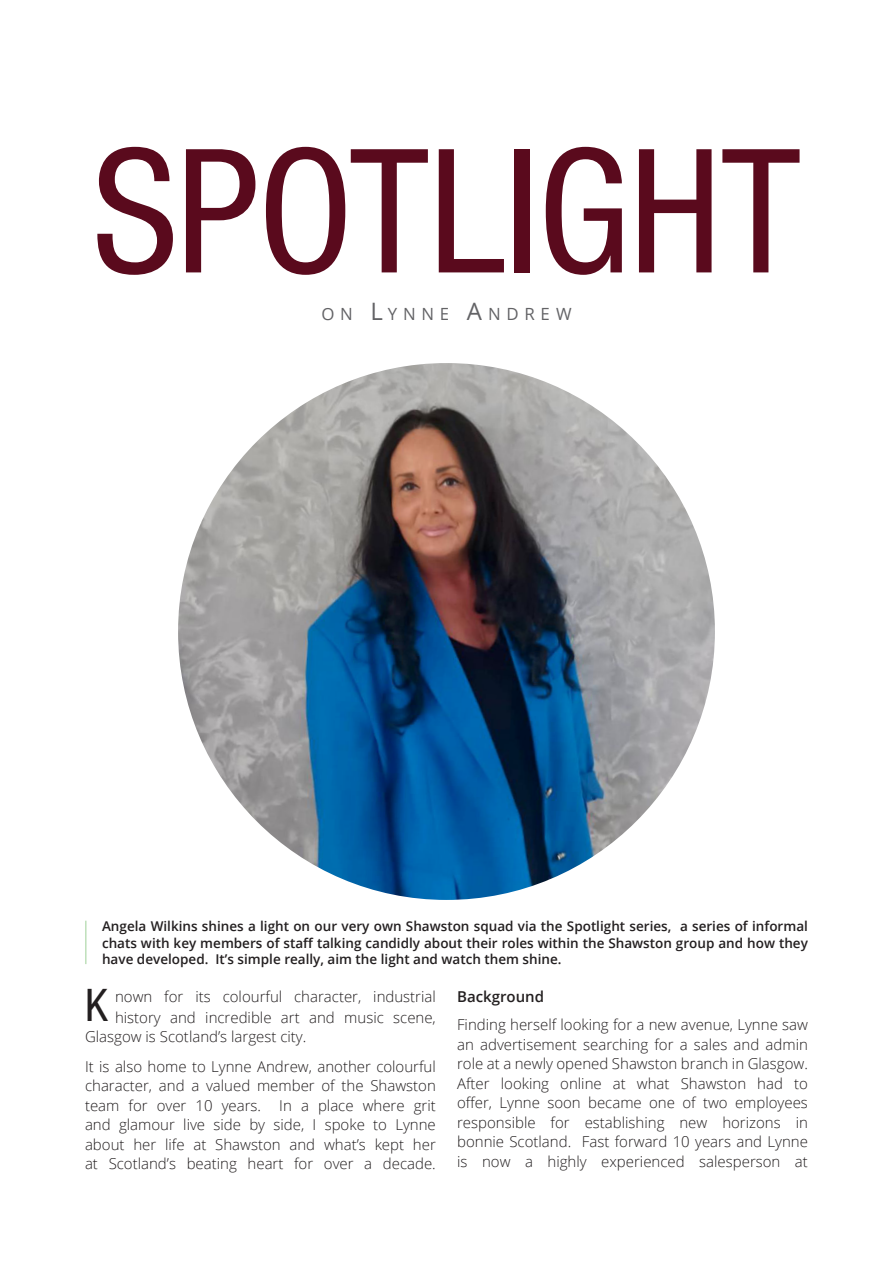
<style>
.page{position:relative;width:893px;height:1263px;background:#fff}
.page>*{position:absolute;margin:0;border:0;box-sizing:border-box;transform-origin:0 0}
.Title_06_Center{font:condensed 172.5px "Helvetica Neue LT Std";letter-spacing:-.005em;color:#5a0a1d}
.t1{font:condensed 45px "Helvetica Neue LT Std";color:#231f20}
.Title_04_Subtitle_Ce{font:16.8px "Open Sans";letter-spacing:.335em;color:#636366}
.Body_Text{font:300 15px/19.5px "Open Sans";color:#231f20;text-align:justify}
.Body_Text-2{font:600 15px "Open Sans";color:#231f20}
.Data_02{font:600 13.5px/16.5px "Open Sans";color:#231f20;text-align:justify}
.s1{font-size:24px}
</style>
<div class="page">
<img style="left:178px;top:363px;width:537px;height:537px;border-radius:268px">
<hr style="left:85px;top:921px;width:2px;height:43px;background:#bfe0bb">
<p class="Title_06_Center" style="left:92px;top:112px;width:710px">SPOTLIGHT</p>
<p class="Title_04_Subtitle_Ce" style="left:321px;top:302px;width:252px">ON <span class="s1">L</span>YNNE <span class="s1">A</span>NDREW</p>
<p class="Data_02" style="left:102px;top:917px;width:707px">Angela Wilkins shines a light on our very own Shawston squad via the Spotlight series, a series of informal chats with key members of staff talking candidly about their roles within the Shawston group and how they have developed. It’s simple really, aim the light and watch them shine.</p>
<p class="t1" style="left:85px;top:979px;width:24px">K</p>
<p class="Body_Text" style="left:115px;top:987px;width:322px">nown for its colourful character, industrial</p>
<p class="Body_Text" style="left:85px;top:1007px;width:352px;text-indent:30px">history and incredible art and music scene,<br>Glasgow is Scotland’s largest city.</p>
<p class="Body_Text" style="left:85px;top:1056px;width:352px">It is also home to Lynne Andrew, another colourful character, and a valued member of the Shawston team for over 10 years. In a place where grit and glamour live side by side, I spoke to Lynne about her life at Shawston and what’s kept her at Scotland’s beating heart for over a decade.</p>
<p class="Body_Text-2" style="left:457px;top:986px;width:88px">Background</p>
<p class="Body_Text" style="left:457px;top:1015px;width:352px">Finding herself looking for a new avenue, Lynne saw an advertisement searching for a sales and admin role at a newly opened Shawston branch in Glasgow.<br>After looking online at what Shawston had to offer, Lynne soon became one of two employees responsible for establishing new horizons in bonnie Scotland. Fast forward 10 years and Lynne is now a highly experienced salesperson at</p>
</div>
